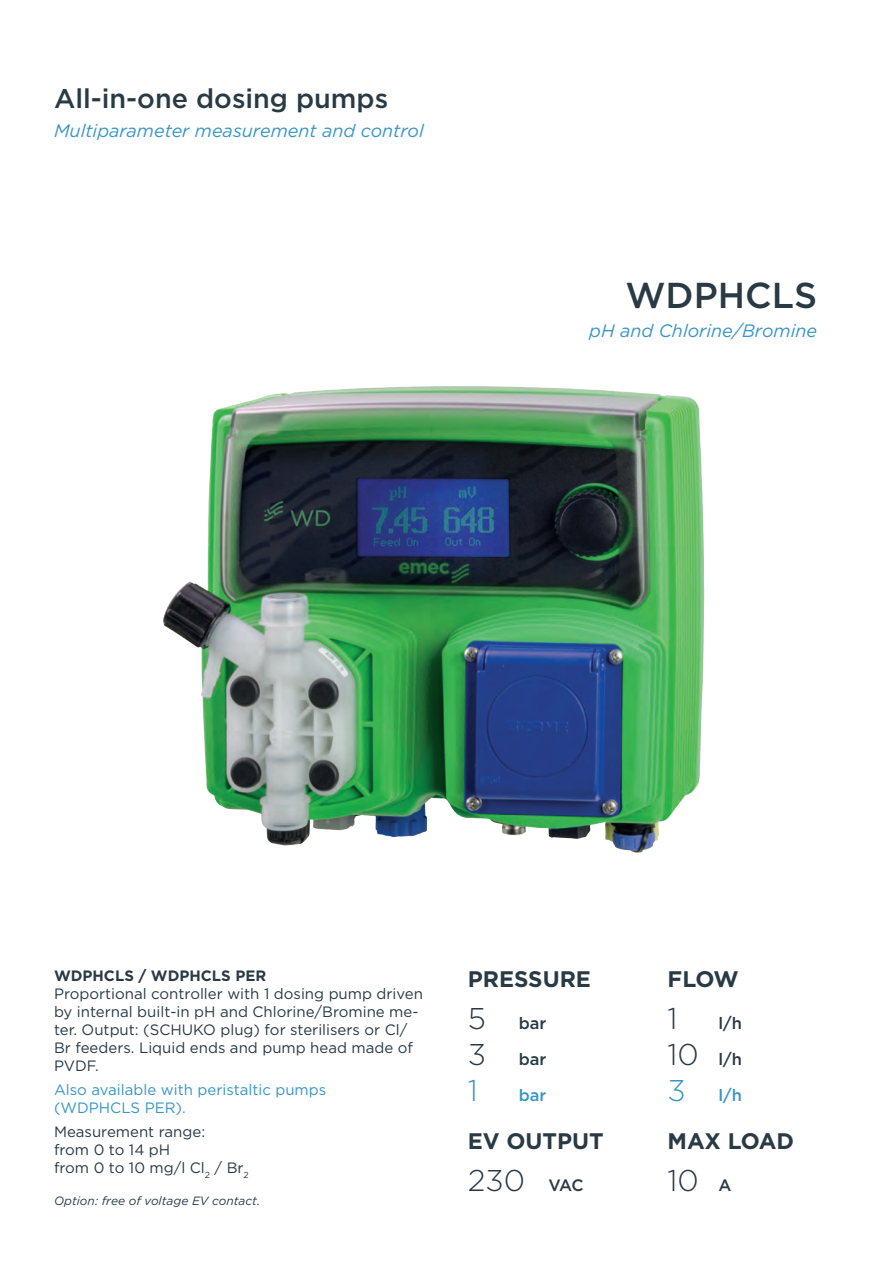
<style>
.page{position:relative;width:893px;height:1263px;background:#fff}
.page>*{position:absolute;margin:0;border:0;box-sizing:border-box;transform-origin:0 0}
.t1{font:500 36px "Gotham";color:#293a45}
.t2{font:300 30px/36px "Gotham";color:#293a45}
.t3{font:300 30px "Gotham";color:#3895c7}
.t4{font:500 27px "Gotham";color:#293a45}
.t5{font:700 22.5px "Gotham";color:#293a45}
.t6{font:italic 18px "Gotham";color:#3895c7}
.t7{font:500 16.5px/36px "Gotham";color:#293a45}
.t8{font:500 16.5px "Gotham";color:#3895c7}
.t9{font:15px/18px "Gotham";color:#293a45}
.t10{font:15px/18px "Gotham";color:#3895c7}
.t11{font:700 15px "Gotham";color:#293a45}
.t12{font:italic 12px "Gotham";color:#293a45}
</style>
<div class="page">
<img style="left:163px;top:386px;width:542px;height:467px">
<h3 class="t4" style="left:54px;top:81px;width:336px">All-in-one dosing pumps</h3>
<p class="t6" style="left:54px;top:119px;width:371px">Multiparameter measurement and control</p>
<h1 class="t1" style="left:625px;top:272px;width:193px">WDPHCLS</h1>
<p class="t6" style="left:589px;top:319px;width:229px">pH and Chlorine/Bromine</p>
<p class="t11" style="left:54px;top:965px;width:214px">WDPHCLS / WDPHCLS PER</p>
<p class="t9" style="left:54px;top:984px;width:371px">Proportional controller with 1 dosing pump driven by internal built-in pH and Chlorine/Bromine me&shy;ter. Output: (SCHUKO plug) for sterilisers or Cl/ Br feeders. Liquid ends and pump head made of PVDF.</p>
<p class="t10" style="left:54px;top:1080px;width:274px">Also available with peristaltic pumps (WDPHCLS PER).</p>
<p class="t9" style="left:54px;top:1122px;width:196px">Measurement range:<br>from 0 to 14 pH<br>from 0 to 10 mg/l Cl<sub>2</sub> / Br<sub>2</sub></p>
<p class="t12" style="left:54px;top:1193px;width:208px">Option: free of voltage EV contact.</p>
<h3 class="t5" style="left:468px;top:964px;width:125px">PRESSURE</h3>
<p class="t7" style="left:519px;top:1004px;width:29px">bar bar</p>
<p class="t8" style="left:519px;top:1084px;width:29px">bar</p>
<h2 class="t2" style="left:468px;top:999px;width:20px">5<br>3</h2>
<h2 class="t3" style="left:468px;top:1071px;width:12px">1</h2>
<h3 class="t5" style="left:668px;top:964px;width:73px">FLOW</h3>
<p class="t7" style="left:719px;top:1004px;width:25px">l/h l/h</p>
<p class="t8" style="left:719px;top:1084px;width:25px">l/h</p>
<h2 class="t2" style="left:668px;top:999px;width:33px">1<br>10</h2>
<h2 class="t3" style="left:668px;top:1071px;width:20px">3</h2>
<h3 class="t5" style="left:468px;top:1126px;width:138px">EV OUTPUT</h3>
<p class="t7" style="left:548px;top:1167px;width:37px">VAC</p>
<h2 class="t2" style="left:668px;top:1161px;width:33px">10</h2>
<h3 class="t5" style="left:668px;top:1126px;width:128px">MAX LOAD</h3>
<p class="t7" style="left:719px;top:1167px;width:15px">A</p>
<h2 class="t2" style="left:468px;top:1161px;width:59px">230</h2>
</div>
